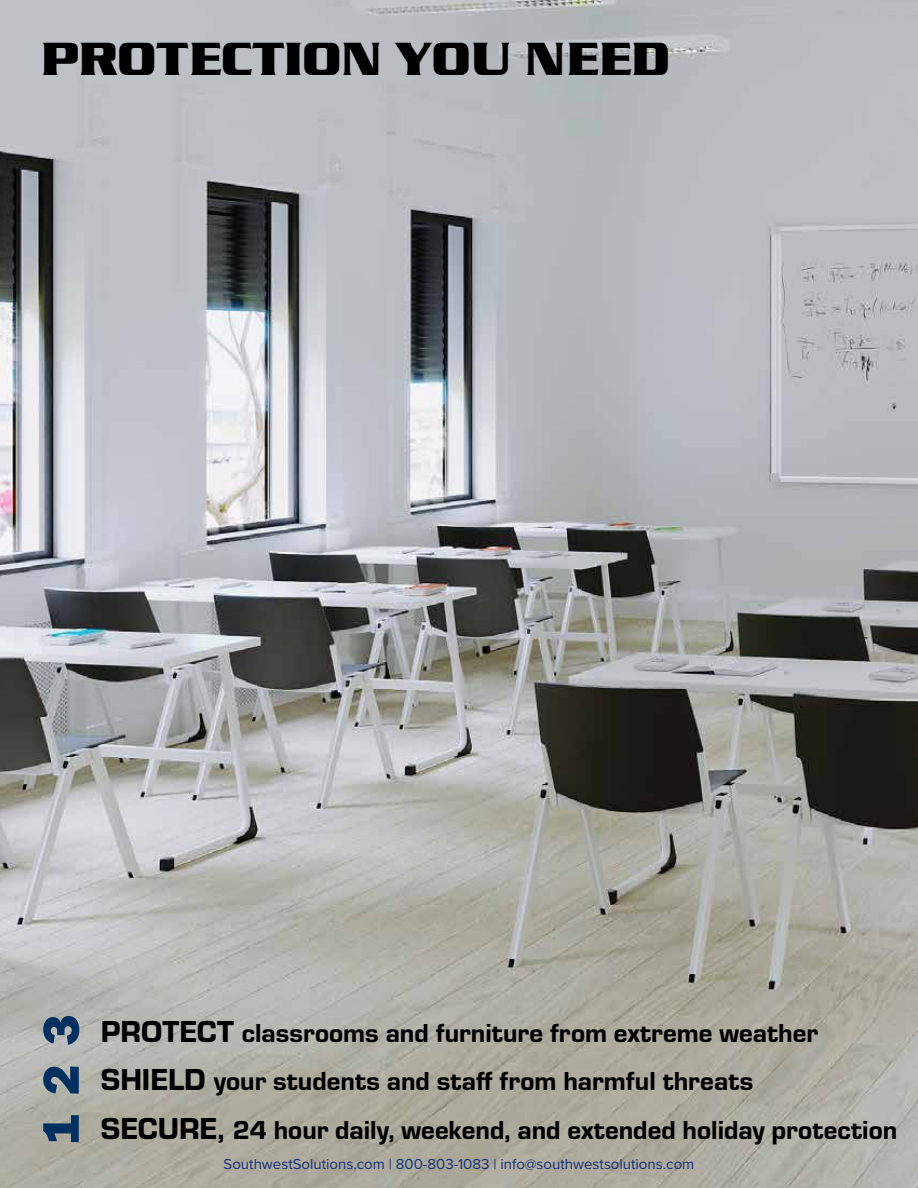
<style>
.page{position:relative;width:918px;height:1188px;background:#fff}
.page>*{position:absolute;margin:0;border:0;box-sizing:border-box;transform-origin:0 0}
.t1{font:800 52.5px "Franklin Gothic";color:#002f60}
.t2{font:700 48px "Serpentine";color:#000}
.t3{font:27px/48.8px "Eurostile Hea";color:#000}
.t4{font:15px "Proxima Nova";color:#14307a}
.s1{font-size:31.5px}
</style>
<div class="page">
<img style="left:0;top:0;width:918px;height:1188px">
<h2 class="t2" style="left:41px;top:34px;width:631px">PROTECTION YOU NEED</h2>
<h1 class="t1" style="left:27px;top:1145px;width:132px;rotate:-90deg">123</h1>
<p class="t3" style="left:101px;top:1007px;width:719px"><span class="s1">PROTECT</span> classrooms and furniture from extreme weather<br><span class="s1">SHIELD</span> your students and staff from harmful threats</p>
<p class="t3" style="left:101px;top:1104px;width:798px"><span class="s1">SECURE,</span> 24 hour daily, weekend, and extended holiday protection</p>
<p class="t4" style="left:224px;top:1153px;width:472px">SouthwestSolutions.com | 800-803-1083 | info@southwestsolutions.com</p>
</div>
